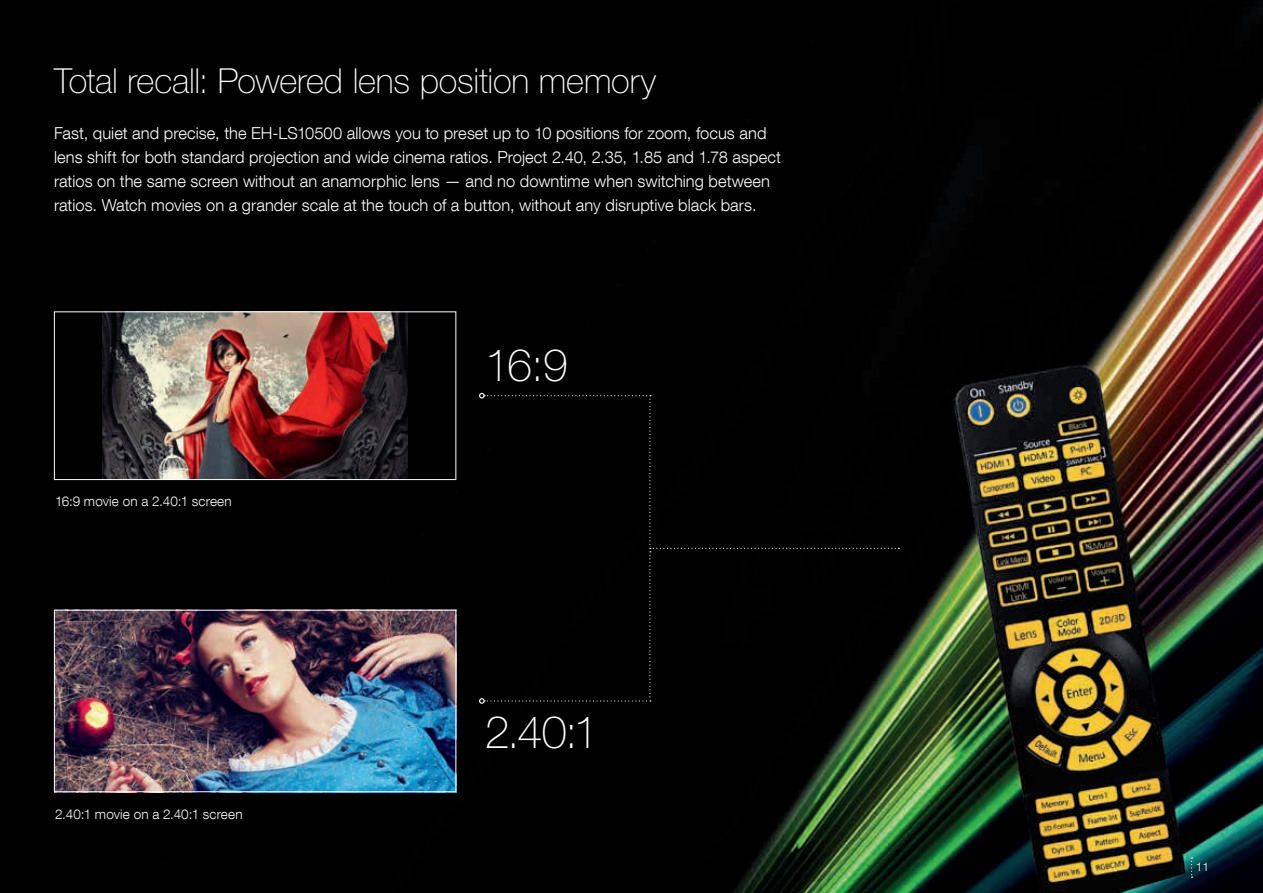
<style>
.page{position:relative;width:1263px;height:893px;background:#fff}
.page>*{position:absolute;margin:0;border:0;box-sizing:border-box;transform-origin:0 0}
.t1{font:100 45px "Helvetica Neue LT Pro";color:#fff}
.t2{font:100 34.5px "Helvetica Neue LT Pro";letter-spacing:-.005em;color:#fff}
.t3{font:300 16.5px/24px "Helvetica Neue LT Com";letter-spacing:.005em;color:#fff}
.t4{font:300 13.5px "Helvetica Neue LT Com";letter-spacing:.01em;color:#fff}
.t5{font:300 12px "Helvetica Neue LT Com";color:#fff}
</style>
<div class="page">
<img style="left:0;top:0;width:1263px;height:893px">
<img style="left:54px;top:609px;width:403px;height:183px">
<img style="left:54px;top:311px;width:403px;height:169px">
<div style="left:479px;top:393px;width:420px;height:311px;background:#000001"></div>
<svg style="left:1191px;top:857px;width:1px;height:21px"></svg>
<h2 class="t2" style="left:54px;top:61px;width:603px">Total recall: Powered lens position memory</h2>
<p class="t3" style="left:54px;top:121px;width:728px">Fast, quiet and precise, the EH-LS10500 allows you to preset up to 10 positions for zoom, focus and lens shift for both standard projection and wide cinema ratios. Project 2.40, 2.35, 1.85 and 1.78 aspect ratios on the same screen without an anamorphic lens — and no downtime when switching between ratios. Watch movies on a grander scale at the touch of a button, without any disruptive black bars.</p>
<p class="t4" style="left:55px;top:493px;width:178px">16:9 movie on a 2.40:1 screen</p>
<p class="t4" style="left:55px;top:806px;width:189px">2.40:1 movie on a 2.40:1 screen</p>
<h1 class="t1" style="left:485px;top:339px;width:85px">16:9</h1>
<h1 class="t1" style="left:485px;top:706px;width:115px">2.40:1</h1>
<p class="t5" style="left:1196px;top:859px;width:15px">11</p>
</div>
